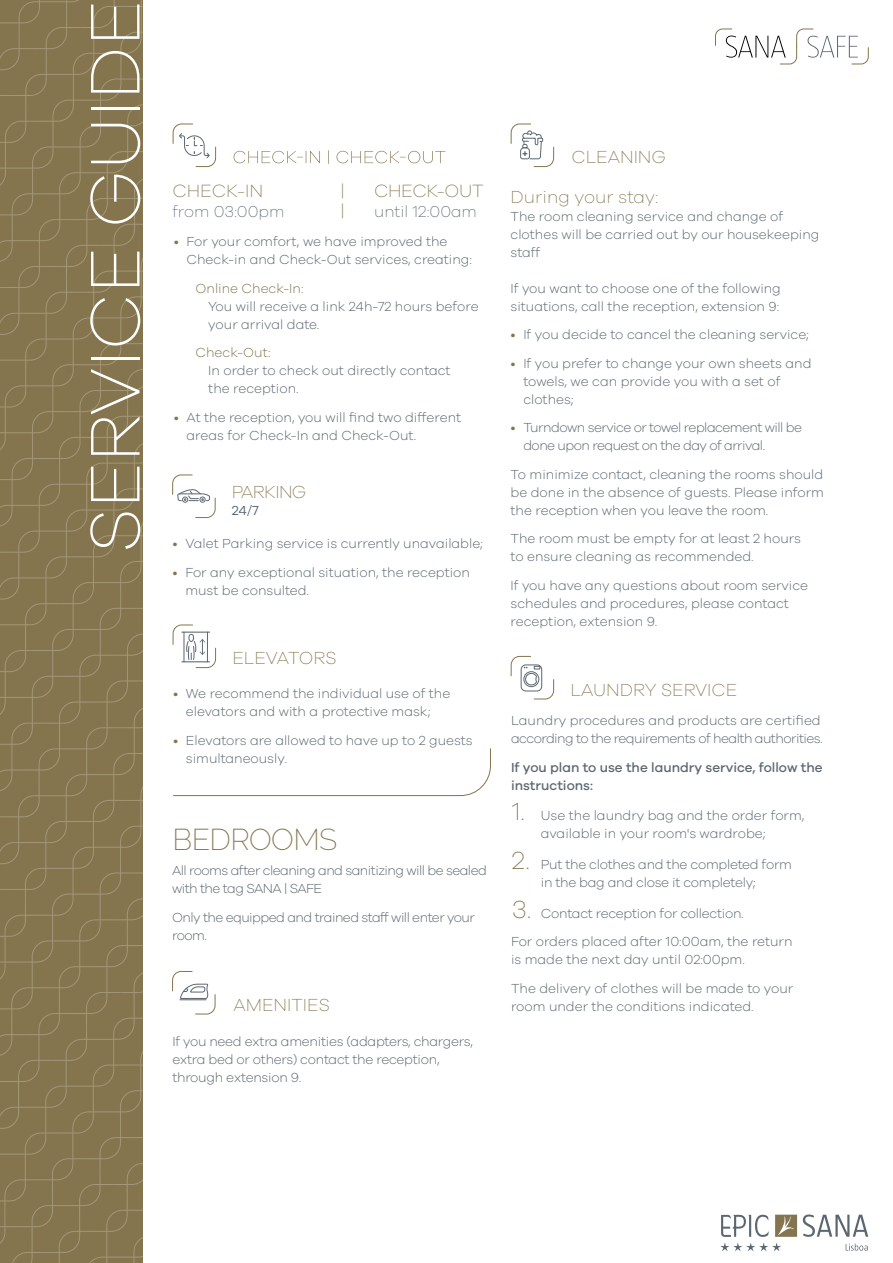
<style>
.page{position:relative;width:893px;height:1263px;background:#fff}
.page>*{position:absolute;margin:0;border:0;box-sizing:border-box;transform-origin:0 0}
.t1{font:200 72.3px "Galano Grotesque";color:#fff}
.t2{font:200 30px "Raleway";letter-spacing:-.02em;color:#85754e}
.t3{font:200 18.3px "Galano Grotesque";letter-spacing:-.02em;color:#85754e}
.t4{font:200 18px "Galano Grotesque";color:#85754e}
.t5{font:200 18px "Galano Grotesque";letter-spacing:-.04em;color:#85754e}
.t6{font:200 16.2px "Galano Grotesque";color:#5b6770}
.t7{font:300 13.5px/18px "Galano Grotesque";color:#5b6770}
.t8{font:300 13.5px/18px "Galano Grotesque";letter-spacing:-.04em;color:#5b6770}
.t9{font:300 13.5px/18px "Galano Grotesque";letter-spacing:-.02em;color:#5b6770}
.t10{font:500 13.5px/18px "Galano Grotesque";color:#5b6770}
.t11{font:300 13.5px "Galano Grotesque";color:#85754e}
.t12{font:13.5px "Galano Grotesque";color:#5b6770}
.s1{color:#85754e}
.s2{font-weight:200;font-size:25.5px;color:#85754e}
</style>
<div class="page">
<svg style="left:0;top:0;width:142px;height:1263px;background:#867750"></svg>
<svg style="left:715px;top:28px;width:154px;height:37px"></svg>
<svg style="left:510px;top:123px;width:45px;height:44px"></svg>
<svg style="left:510px;top:655px;width:45px;height:45px"></svg>
<svg style="left:173px;top:748px;width:318px;height:48px"></svg>
<svg style="left:234px;top:150px;width:211px;height:14px"></svg>
<svg style="left:172px;top:624px;width:45px;height:44px"></svg>
<svg style="left:172px;top:474px;width:44px;height:44px"></svg>
<svg style="left:172px;top:971px;width:44px;height:44px"></svg>
<svg style="left:172px;top:123px;width:45px;height:44px"></svg>
<svg style="left:720px;top:1215px;width:77px;height:36px"></svg>
<svg style="left:803px;top:1214px;width:65px;height:23px"></svg>
<svg style="left:846px;top:1243px;width:22px;height:8px"></svg>
<h1 class="t1" style="left:72px;top:553px;width:554px;rotate:-90deg">SERVICE GUIDE</h1>
<h3 class="t3" style="left:172px;top:180px;width:92px">CHECK-IN</h3>
<h3 class="t3" style="left:340px;top:180px;width:6px">|</h3>
<h3 class="t3" style="left:374px;top:180px;width:111px">CHECK-OUT</h3>
<p class="t6" style="left:172px;top:202px;width:114px">from 03:00pm</p>
<h3 class="t3" style="left:340px;top:200px;width:6px">|</h3>
<p class="t6" style="left:374px;top:202px;width:104px">until 12:00am</p>
<p class="t7" style="left:187px;top:233px;width:287px;text-indent:-13px"><span class="s1">•</span> For your comfort, we have improved the<br>Check-in and Check-Out services, creating:</p>
<p class="t11" style="left:196px;top:282px;width:110px">Online Check-In:</p>
<p class="t7" style="left:208px;top:298px;width:272px">You will receive a link 24h-72 hours before your arrival date.</p>
<p class="t11" style="left:196px;top:347px;width:77px">Check-Out:</p>
<p class="t7" style="left:208px;top:362px;width:244px">In order to check out directly contact the reception.</p>
<p class="t7" style="left:187px;top:409px;width:276px;text-indent:-13px"><span class="s1">•</span> At the reception, you will find two different areas for Check-In and Check-Out.</p>
<h3 class="t5" style="left:232px;top:481px;width:76px">PARKING</h3>
<p class="t12" style="left:232px;top:502px;width:28px">24/7</p>
<p class="t7" style="left:173px;top:535px;width:312px"><span class="s1">•</span> Valet Parking service is currently unavailable;</p>
<p class="t7" style="left:185px;top:564px;width:286px;text-indent:-13px"><span class="s1">•</span> For any exceptional situation, the reception must be consulted.</p>
<h3 class="t4" style="left:232px;top:647px;width:106px">ELEVATORS</h3>
<p class="t7" style="left:173px;top:685px;width:279px;text-align:center"><span class="s1">•</span> We recommend the individual use of the elevators and with a protective mask;</p>
<p class="t7" style="left:186px;top:732px;width:288px;text-indent:-13px"><span class="s1">•</span> Elevators are allowed to have up to 2 guests simultaneously.</p>
<h2 class="t2" style="left:173px;top:822px;width:166px">BEDROOMS</h2>
<p class="t8" style="left:172px;top:862px;width:316px">All rooms after cleaning and sanitizing will be sealed with the tag SANA | SAFE</p>
<p class="t8" style="left:172px;top:909px;width:304px">Only the equipped and trained staff will enter your room.</p>
<h3 class="t4" style="left:234px;top:994px;width:98px">AMENITIES</h3>
<p class="t9" style="left:172px;top:1033px;width:302px">If you need extra amenities (adapters, chargers, extra bed or others) contact the reception, through extension 9.</p>
<h3 class="t4" style="left:572px;top:146px;width:96px">CLEANING</h3>
<h3 class="t4" style="left:511px;top:186px;width:157px">During your stay:</h3>
<p class="t7" style="left:511px;top:208px;width:310px">The room cleaning service and change of clothes will be carried out by our housekeeping staff</p>
<p class="t7" style="left:511px;top:280px;width:272px">If you want to choose one of the following situations, call the reception, extension 9:</p>
<p class="t7" style="left:511px;top:326px;width:300px"><span class="s1">•</span> If you decide to cancel the cleaning service;</p>
<p class="t7" style="left:523px;top:355px;width:290px;text-indent:-13px"><span class="s1">•</span> If you prefer to change your own sheets and towels, we can provide you with a set of clothes;</p>
<p class="t8" style="left:523px;top:419px;width:280px;text-indent:-13px"><span class="s1">•</span> Turndown service or towel replacement will be done upon request on the day of arrival.</p>
<p class="t7" style="left:511px;top:466px;width:315px;text-align:justify">To minimize contact, cleaning the rooms should be done in the absence of guests. Please inform the reception when you leave the room.</p>
<p class="t7" style="left:511px;top:530px;width:292px">The room must be empty for at least 2 hours to ensure cleaning as recommended.</p>
<p class="t7" style="left:511px;top:577px;width:299px">If you have any questions about room service schedules and procedures, please contact reception, extension 9.</p>
<h3 class="t4" style="left:571px;top:679px;width:168px">LAUNDRY SERVICE</h3>
<p class="t8" style="left:511px;top:712px;width:313px">Laundry procedures and products are certified according to the requirements of health authorities.</p>
<p class="t10" style="left:511px;top:758px;width:313px">If you plan to use the laundry service, follow the instructions:</p>
<p class="t7" style="left:541px;top:807px;width:265px;text-indent:-29px"><span class="s2">1.</span> Use the laundry bag and the order form, available in your room's wardrobe;</p>
<p class="t9" style="left:512px;top:856px;width:282px;text-align:center"><span class="s2">2.</span> Put the clothes and the completed form in the bag and close it completely;</p>
<p class="t9" style="left:511px;top:899px;width:283px;line-height:28.5px"><span class="s2">3.</span> Contact reception for collection.<br>For orders placed after 10:00am, the return</p>
<p class="t7" style="left:511px;top:946px;width:284px;line-height:28.5px">is made the next day until 02:00pm.<br>The delivery of clothes will be made to your</p>
<p class="t7" style="left:511px;top:998px;width:244px">room under the conditions indicated.</p>
</div>
